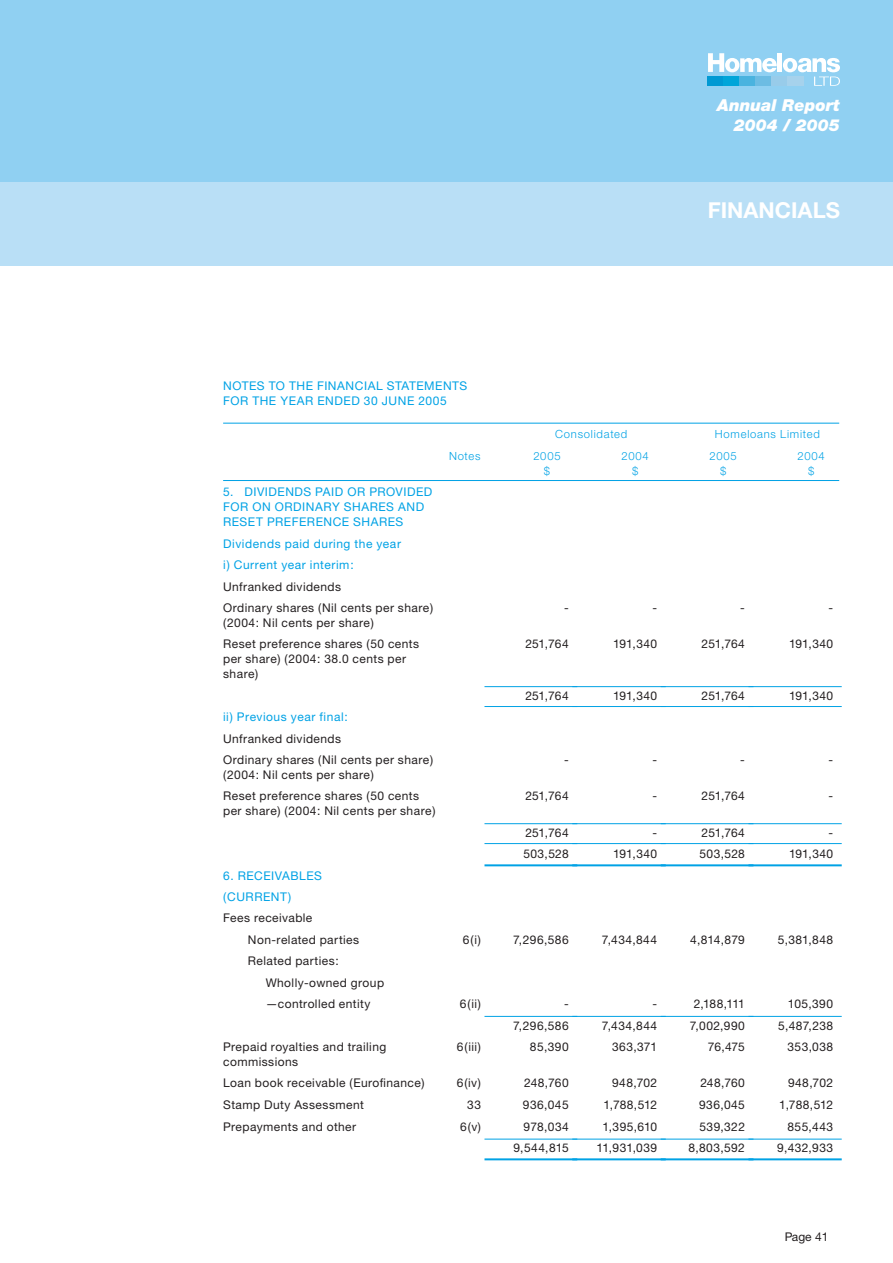
<style>
.page{position:relative;width:893px;height:1263px;background:#fff}
.page>*{position:absolute;margin:0;border:0;box-sizing:border-box;transform-origin:0 0}
.t1{font:700 21.9px "Helvetica Neue CE";color:#fff}
.t2{font:italic 900 16.5px/19.8px "Helvetica Neue CE";color:#fff;text-align:right}
.t3{font:12px/21.5px "Helvetica Neue CE";letter-spacing:.035em;color:#231f20}
.t4{font:12px/15px "Helvetica Neue CE";letter-spacing:.045em;color:#00a2e5}
.t5{font:300 11.25px/15px "Helvetica Neue CE";letter-spacing:.07em;color:#00a2e5;text-align:center}
</style>
<div class="page">
<div style="left:0;top:181px;width:892px;height:85px;background:#b9dff6"></div>
<div style="left:0;top:0;width:892px;height:182px;background:#90d0f2"></div>
<svg style="left:708px;top:53px;width:132px;height:33px"></svg>
<div style="left:707px;top:77px;width:16px;height:9px;background:#0099d3"></div>
<div style="left:723px;top:77px;width:16px;height:9px;background:#00a5d9"></div>
<div style="left:739px;top:77px;width:16px;height:9px;background:#4ab3df"></div>
<div style="left:755px;top:77px;width:16px;height:9px;background:#6cbce3"></div>
<div style="left:771px;top:77px;width:16px;height:9px;background:#98ccea"></div>
<div style="left:787px;top:77px;width:16px;height:9px;background:#a6d2ec"></div>
<hr style="left:223px;top:423px;width:616px;height:1px;background:#00a2e5">
<hr style="left:223px;top:480px;width:616px;height:1px;background:#00a2e5">
<hr style="left:484px;top:686px;width:93px;height:1px;background:#00a2e5">
<hr style="left:484px;top:706px;width:93px;height:1px;background:#00a2e5">
<hr style="left:572px;top:686px;width:93px;height:1px;background:#00a2e5">
<hr style="left:572px;top:706px;width:93px;height:1px;background:#00a2e5">
<hr style="left:660px;top:686px;width:93px;height:1px;background:#00a2e5">
<hr style="left:660px;top:706px;width:93px;height:1px;background:#00a2e5">
<hr style="left:748px;top:686px;width:93px;height:1px;background:#00a2e5">
<hr style="left:748px;top:706px;width:93px;height:1px;background:#00a2e5">
<hr style="left:484px;top:823px;width:93px;height:1px;background:#00a2e5">
<hr style="left:484px;top:843px;width:93px;height:1px;background:#00a2e5">
<hr style="left:572px;top:823px;width:93px;height:1px;background:#00a2e5">
<hr style="left:572px;top:843px;width:93px;height:1px;background:#00a2e5">
<hr style="left:660px;top:823px;width:93px;height:1px;background:#00a2e5">
<hr style="left:660px;top:843px;width:93px;height:1px;background:#00a2e5">
<hr style="left:748px;top:823px;width:93px;height:1px;background:#00a2e5">
<hr style="left:748px;top:843px;width:93px;height:1px;background:#00a2e5">
<hr style="left:484px;top:865px;width:93px;height:1px;background:#00a2e5">
<hr style="left:484px;top:866px;width:93px;height:1px;background:#00a2e5">
<hr style="left:572px;top:865px;width:93px;height:1px;background:#00a2e5">
<hr style="left:572px;top:866px;width:93px;height:1px;background:#00a2e5">
<hr style="left:660px;top:865px;width:93px;height:1px;background:#00a2e5">
<hr style="left:660px;top:866px;width:93px;height:1px;background:#00a2e5">
<hr style="left:748px;top:865px;width:93px;height:1px;background:#00a2e5">
<hr style="left:748px;top:866px;width:93px;height:1px;background:#00a2e5">
<hr style="left:484px;top:1016px;width:93px;height:1px;background:#00a2e5">
<hr style="left:572px;top:1016px;width:93px;height:1px;background:#00a2e5">
<hr style="left:660px;top:1016px;width:93px;height:1px;background:#00a2e5">
<hr style="left:748px;top:1016px;width:93px;height:1px;background:#00a2e5">
<hr style="left:484px;top:1139px;width:93px;height:1px;background:#00a2e5">
<hr style="left:484px;top:1159px;width:93px;height:1px;background:#00a2e5">
<hr style="left:484px;top:1160px;width:93px;height:1px;background:#00a2e5">
<hr style="left:572px;top:1139px;width:93px;height:1px;background:#00a2e5">
<hr style="left:572px;top:1159px;width:93px;height:1px;background:#00a2e5">
<hr style="left:572px;top:1160px;width:93px;height:1px;background:#00a2e5">
<hr style="left:660px;top:1139px;width:93px;height:1px;background:#00a2e5">
<hr style="left:660px;top:1159px;width:93px;height:1px;background:#00a2e5">
<hr style="left:660px;top:1160px;width:93px;height:1px;background:#00a2e5">
<hr style="left:748px;top:1139px;width:93px;height:1px;background:#00a2e5">
<hr style="left:748px;top:1159px;width:93px;height:1px;background:#00a2e5">
<hr style="left:748px;top:1160px;width:93px;height:1px;background:#00a2e5">
<h2 class="t2" style="left:717px;top:97px;width:124px">Annual Report<br>2004 / 2005</h2>
<p class="t4" style="left:223px;top:380px;width:246px">NOTES TO THE FINANCIAL STATEMENTS<br>FOR THE YEAR ENDED 30 JUNE 2005</p>
<h1 class="t1" style="left:707px;top:203px;width:134px">FINANCIALS</h1>
<p class="t5" style="left:555px;top:428px;width:73px">Consolidated</p>
<p class="t5" style="left:714px;top:428px;width:106px">Homeloans Limited</p>
<p class="t4" style="left:223px;top:486px;width:211px">5. DIVIDENDS PAID OR PROVIDED<br>FOR ON ORDINARY SHARES AND<br>RESET PREFERENCE SHARES</p>
<p class="t4" style="left:223px;top:534px;width:179px;line-height:21.5px">Dividends paid during the year i) Current year interim:</p>
<p class="t3" style="left:223px;top:577px;width:211px">Unfranked dividends<br>Ordinary shares (Nil cents per share)</p>
<p class="t3" style="left:223px;top:613px;width:152px">(2004: Nil cents per share)</p>
<p class="t5" style="left:449px;top:449px;width:33px">Notes</p>
<p class="t5" style="left:533px;top:449px;width:29px">2005 $</p>
<p class="t5" style="left:621px;top:449px;width:29px">2004 $</p>
<p class="t5" style="left:709px;top:449px;width:29px">2005 $</p>
<p class="t5" style="left:797px;top:449px;width:29px">2004 $</p>
<p class="t3" style="left:564px;top:598px;width:6px">-</p>
<p class="t3" style="left:652px;top:598px;width:6px">-</p>
<p class="t3" style="left:740px;top:598px;width:6px">-</p>
<p class="t3" style="left:828px;top:598px;width:6px">-</p>
<p class="t3" style="left:223px;top:638px;width:197px;line-height:15px">Reset preference shares (50 cents per share) (2004: 38.0 cents per share)</p>
<p class="t3" style="left:525px;top:635px;width:45px">251,764</p>
<p class="t3" style="left:613px;top:635px;width:46px">191,340</p>
<p class="t3" style="left:701px;top:635px;width:45px">251,764</p>
<p class="t3" style="left:789px;top:635px;width:46px">191,340</p>
<p class="t3" style="left:525px;top:686px;width:45px">251,764</p>
<p class="t3" style="left:613px;top:686px;width:46px">191,340</p>
<p class="t3" style="left:701px;top:686px;width:45px">251,764</p>
<p class="t3" style="left:789px;top:686px;width:46px">191,340</p>
<p class="t4" style="left:223px;top:711px;width:126px">ii) Previous year final:</p>
<p class="t3" style="left:223px;top:729px;width:211px">Unfranked dividends<br>Ordinary shares (Nil cents per share)</p>
<p class="t3" style="left:223px;top:765px;width:152px">(2004: Nil cents per share)</p>
<p class="t3" style="left:564px;top:750px;width:6px">-</p>
<p class="t3" style="left:652px;top:750px;width:6px">-</p>
<p class="t3" style="left:740px;top:750px;width:6px">-</p>
<p class="t3" style="left:828px;top:750px;width:6px">-</p>
<p class="t3" style="left:223px;top:790px;width:214px;line-height:15px">Reset preference shares (50 cents per share) (2004: Nil cents per share)</p>
<p class="t3" style="left:525px;top:787px;width:45px">251,764</p>
<p class="t3" style="left:652px;top:787px;width:6px">-</p>
<p class="t3" style="left:701px;top:787px;width:45px">251,764</p>
<p class="t3" style="left:828px;top:787px;width:6px">-</p>
<p class="t3" style="left:525px;top:823px;width:45px">251,764</p>
<p class="t3" style="left:652px;top:823px;width:6px">-</p>
<p class="t3" style="left:701px;top:823px;width:45px">251,764</p>
<p class="t3" style="left:828px;top:823px;width:6px">-</p>
<p class="t3" style="left:523px;top:845px;width:47px">503,528</p>
<p class="t3" style="left:613px;top:845px;width:46px">191,340</p>
<p class="t3" style="left:699px;top:845px;width:47px">503,528</p>
<p class="t3" style="left:789px;top:845px;width:46px">191,340</p>
<p class="t4" style="left:223px;top:866px;width:100px;line-height:21.5px">6. RECEIVABLES (CURRENT)</p>
<p class="t3" style="left:248px;top:909px;width:113px;text-indent:-25px">Fees receivable<br>Non-related parties</p>
<p class="t3" style="left:463px;top:930px;width:20px">6(i)</p>
<p class="t3" style="left:513px;top:930px;width:57px">7,296,586</p>
<p class="t3" style="left:602px;top:930px;width:57px">7,434,844</p>
<p class="t3" style="left:690px;top:930px;width:56px">4,814,879</p>
<p class="t3" style="left:777px;top:930px;width:57px">5,381,848</p>
<p class="t3" style="left:266px;top:952px;width:120px;text-indent:-18px">Related parties:<br>Wholly-owned group —controlled entity</p>
<p class="t3" style="left:460px;top:995px;width:23px">6(ii)</p>
<p class="t3" style="left:564px;top:995px;width:6px">-</p>
<p class="t3" style="left:652px;top:995px;width:6px">-</p>
<p class="t3" style="left:693px;top:995px;width:53px">2,188,111</p>
<p class="t3" style="left:787px;top:995px;width:47px">105,390</p>
<p class="t3" style="left:513px;top:1016px;width:57px">7,296,586</p>
<p class="t3" style="left:602px;top:1016px;width:57px">7,434,844</p>
<p class="t3" style="left:689px;top:1016px;width:57px">7,002,990</p>
<p class="t3" style="left:778px;top:1016px;width:56px">5,487,238</p>
<p class="t3" style="left:223px;top:1041px;width:165px;line-height:15px">Prepaid royalties and trailing commissions</p>
<p class="t3" style="left:457px;top:1037px;width:26px">6(iii)</p>
<p class="t3" style="left:530px;top:1037px;width:40px">85,390</p>
<p class="t3" style="left:612px;top:1037px;width:47px">363,371</p>
<p class="t3" style="left:707px;top:1037px;width:39px">76,475</p>
<p class="t3" style="left:787px;top:1037px;width:47px">353,038</p>
<p class="t3" style="left:223px;top:1074px;width:203px">Loan book receivable (Eurofinance)</p>
<p class="t3" style="left:456px;top:1074px;width:26px">6(iv)</p>
<p class="t3" style="left:524px;top:1074px;width:46px">248,760</p>
<p class="t3" style="left:612px;top:1074px;width:47px">948,702</p>
<p class="t3" style="left:700px;top:1074px;width:46px">248,760</p>
<p class="t3" style="left:788px;top:1074px;width:47px">948,702</p>
<p class="t3" style="left:223px;top:1095px;width:142px">Stamp Duty Assessment</p>
<p class="t3" style="left:467px;top:1095px;width:15px">33</p>
<p class="t3" style="left:523px;top:1095px;width:47px">936,045</p>
<p class="t3" style="left:603px;top:1095px;width:55px">1,788,512</p>
<p class="t3" style="left:699px;top:1095px;width:47px">936,045</p>
<p class="t3" style="left:779px;top:1095px;width:55px">1,788,512</p>
<p class="t3" style="left:223px;top:1117px;width:135px">Prepayments and other</p>
<p class="t3" style="left:460px;top:1117px;width:23px">6(v)</p>
<p class="t3" style="left:523px;top:1117px;width:47px">978,034</p>
<p class="t3" style="left:602px;top:1117px;width:56px">1,395,610</p>
<p class="t3" style="left:699px;top:1117px;width:47px">539,322</p>
<p class="t3" style="left:787px;top:1117px;width:47px">855,443</p>
<p class="t3" style="left:513px;top:1139px;width:57px">9,544,815</p>
<p class="t3" style="left:596px;top:1139px;width:62px">11,931,039</p>
<p class="t3" style="left:688px;top:1139px;width:58px">8,803,592</p>
<p class="t3" style="left:777px;top:1139px;width:57px">9,432,933</p>
<p class="t3" style="left:784px;top:1227px;width:45px">Page 41</p>
</div>
